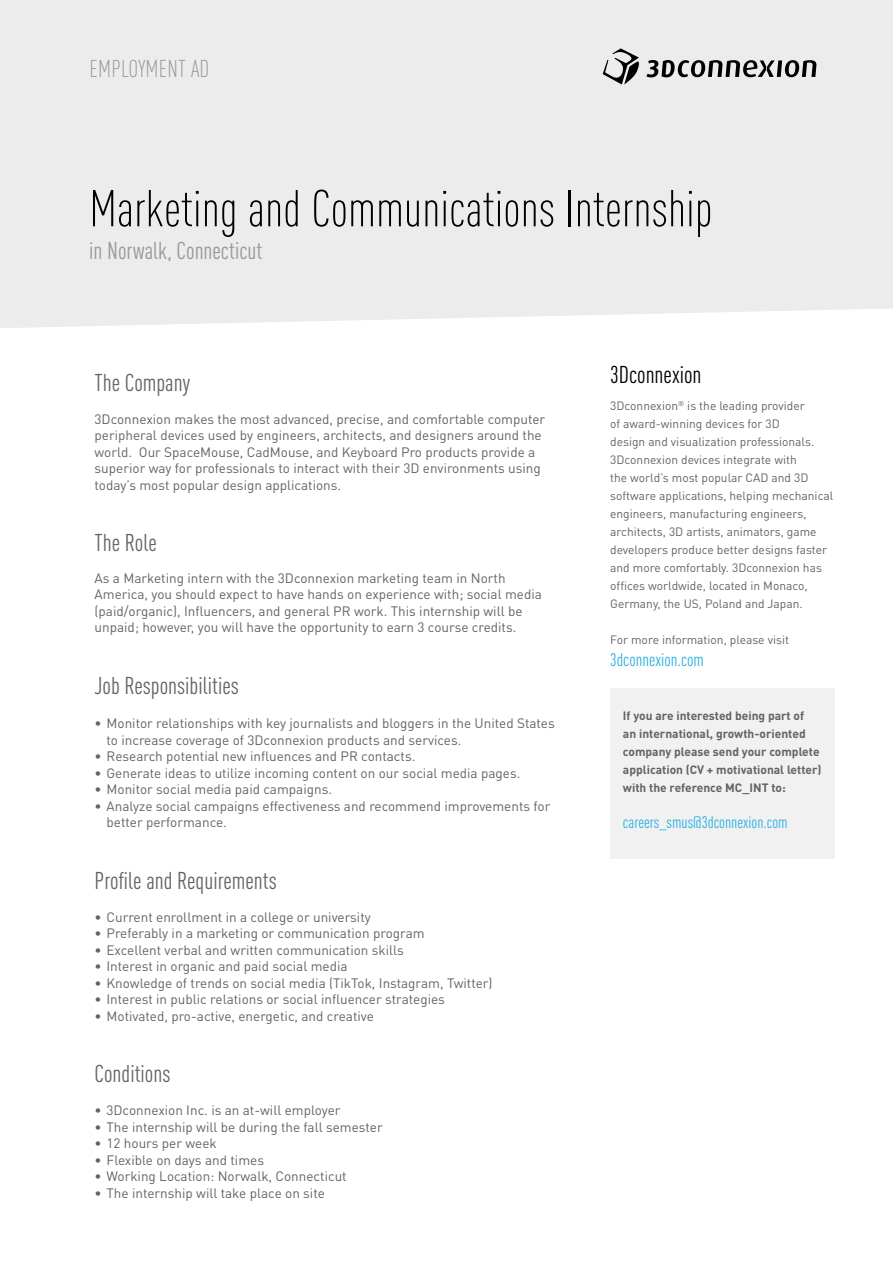
<style>
.page{position:relative;width:893px;height:1263px;background:#fff}
.page>*{position:absolute;margin:0;border:0;box-sizing:border-box;transform-origin:0 0}
.t1{font:300 condensed 51px "DIN Pro";color:#000}
.t2{font:condensed 24px "DIN Pro";color:#636362}
.t3{font:condensed 24px "DIN Pro";color:#979797}
.t4{font:300 condensed 24px "DIN Pro";letter-spacing:.01em;color:#979797}
.t5{font:condensed 24px "DIN Pro";color:#000}
.t6{font:condensed 18px "DIN Pro";color:#2bafe5}
.t7{font:condensed 16.5px "DIN Pro";color:#2bafe5}
.t8{font:13.5px/16.5px "DIN Pro";color:#636362}
.t9{font:12px/18px "DIN Pro";color:#636362}
.t10{font:700 12px/18px "DIN Pro";color:#636362}
</style>
<div class="page">
<div style="left:0;top:0;width:893px;height:328px;background:#ececed"></div>
<div style="left:610px;top:688px;width:224px;height:171px;background:#f1f1f1"></div>
<svg style="left:603px;top:48px;width:36px;height:37px"></svg>
<svg style="left:646px;top:60px;width:170px;height:17px;background:#828283"></svg>
<h2 class="t4" style="left:89px;top:55px;width:121px">EMPLOYMENT AD</h2>
<h1 class="t1" style="left:89px;top:179px;width:625px">Marketing and Communications Internship</h1>
<h2 class="t3" style="left:89px;top:237px;width:175px">in Norwalk, Connecticut</h2>
<h2 class="t2" style="left:95px;top:368px;width:97px">The Company</h2>
<p class="t8" style="left:95px;top:410px;width:452px">3Dconnexion makes the most advanced, precise, and comfortable computer peripheral devices used by engineers, architects, and designers around the world. Our SpaceMouse, CadMouse, and Keyboard Pro products provide a superior way for professionals to interact with their 3D environments using today’s most popular design applications.</p>
<h2 class="t2" style="left:95px;top:529px;width:64px">The Role</h2>
<p class="t8" style="left:95px;top:569px;width:449px">As a Marketing intern with the 3Dconnexion marketing team in North America, you should expect to have hands on experience with; social media (paid/organic), Influencers, and general PR work. This internship will be unpaid; however, you will have the opportunity to earn 3 course credits.</p>
<h2 class="t2" style="left:95px;top:671px;width:146px">Job Responsibilities</h2>
<p class="t8" style="left:107px;top:715px;width:450px;text-indent:-12px">• Monitor relationships with key journalists and bloggers in the United States to increase coverage of 3Dconnexion products and services.</p>
<p class="t8" style="left:95px;top:748px;width:322px">• Research potential new influences and PR contacts.</p>
<p class="t8" style="left:95px;top:764px;width:427px">• Generate ideas to utilize incoming content on our social media pages.</p>
<p class="t8" style="left:95px;top:781px;width:239px">• Monitor social media paid campaigns.</p>
<p class="t8" style="left:107px;top:797px;width:445px;text-indent:-12px">• Analyze social campaigns effectiveness and recommend improvements for better performance.</p>
<h2 class="t2" style="left:95px;top:866px;width:184px">Profile and Requirements</h2>
<p class="t8" style="left:95px;top:908px;width:278px">• Current enrollment in a college or university</p>
<p class="t8" style="left:95px;top:925px;width:332px">• Preferably in a marketing or communication program</p>
<p class="t8" style="left:95px;top:941px;width:311px">• Excellent verbal and written communication skills</p>
<p class="t8" style="left:95px;top:958px;width:255px">• Interest in organic and paid social media</p>
<p class="t8" style="left:95px;top:974px;width:400px">• Knowledge of trends on social media (TikTok, Instagram, Twitter)</p>
<p class="t8" style="left:95px;top:991px;width:352px">• Interest in public relations or social influencer strategies</p>
<p class="t8" style="left:95px;top:1007px;width:281px">• Motivated, pro-active, energetic, and creative</p>
<h2 class="t2" style="left:95px;top:1060px;width:77px">Conditions</h2>
<p class="t8" style="left:95px;top:1102px;width:248px">• 3Dconnexion Inc. is an at-will employer</p>
<p class="t8" style="left:95px;top:1118px;width:290px">• The internship will be during the fall semester</p>
<p class="t8" style="left:95px;top:1135px;width:124px">• 12 hours per week</p>
<p class="t8" style="left:95px;top:1151px;width:171px">• Flexible on days and times</p>
<p class="t8" style="left:95px;top:1168px;width:254px">• Working Location: Norwalk, Connecticut</p>
<p class="t8" style="left:95px;top:1184px;width:232px">• The internship will take place on site</p>
<h2 class="t5" style="left:610px;top:361px;width:93px">3Dconnexion</h2>
<p class="t9" style="left:610px;top:396px;width:225px">3Dconnexion<sup>®</sup> is the leading provider<br>of award-winning devices for 3D<br>design and visualization professionals.<br>3Dconnexion devices integrate with<br>the world’s most popular CAD and 3D software applications, helping mechanical engineers, manufacturing engineers, architects, 3D artists, animators, game developers produce better designs faster and more comfortably. 3Dconnexion has offices worldwide, located in Monaco, Germany, the US, Poland and Japan.</p>
<p class="t9" style="left:610px;top:630px;width:180px">For more information, please visit</p>
<h3 class="t6" style="left:610px;top:649px;width:95px">3dconnexion.com</h3>
<p class="t10" style="left:623px;top:706px;width:200px">If you are interested being part of<br>an international, growth-oriented company please send your complete application (CV + motivational letter) with the reference MC_INT to:</p>
<p class="t7" style="left:623px;top:813px;width:166px">careers_smus@3dconnexion.com</p>
</div>
